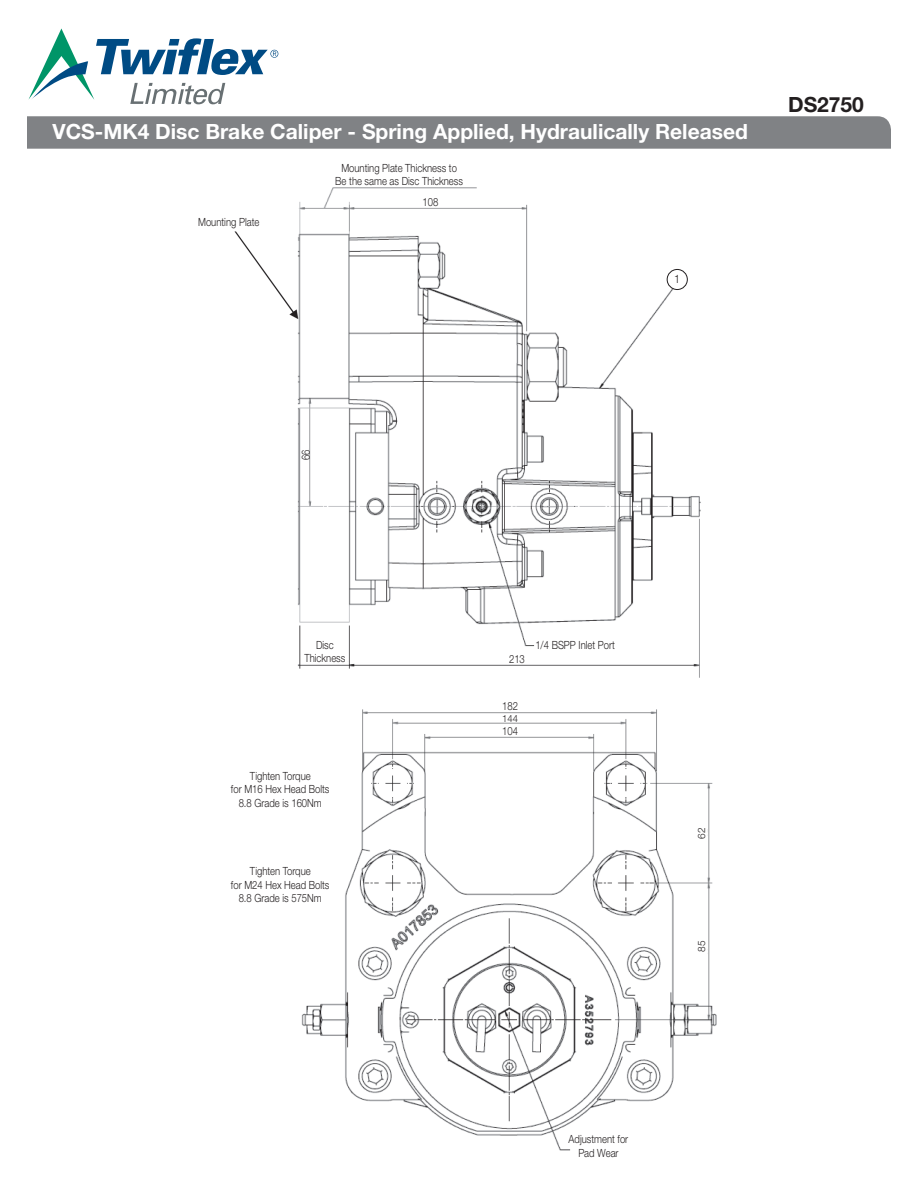
<style>
.page{position:relative;width:918px;height:1188px;background:#fff}
.page>*{position:absolute;margin:0;border:0;box-sizing:border-box;transform-origin:0 0}
.t1{font:700 21px "Helvetica Neue LT Std";color:#fff}
.t2{font:700 21px "Helvetica Neue LT Std";color:#231f20}
.t3{font:300 11.4px "Helvetica Neue LT Std";color:#231f20;scale:.83 1}
.t4{font:300 condensed 11.4px "Helvetica Neue LT Std";color:#231f20}
.t5{font:300 11.25px/13.5px "Helvetica Neue LT Std";color:#231f20;text-align:center;scale:.84 1}
.t6{font:300 10.05px "Helvetica Neue LT Std";color:#231f20}
.t7{font:300 9.9px "Helvetica Neue LT Std";color:#231f20;scale:.96 1}
</style>
<div class="page">
<svg style="left:28px;top:28px;width:250px;height:76px"></svg>
<div style="left:27px;top:116px;width:864px;height:33px;background:#808285"></div>
<img style="left:234px;top:187px;width:483px;height:964px">
<div style="left:667px;top:269px;width:20px;height:21px;background:#fff;border-radius:50%"></div>
<div style="left:667px;top:269px;width:21px;height:21px;border:1px solid #231f20;border-radius:50%"></div>
<h1 class="t1" style="left:52px;top:118px;width:697px">VCS-MK4 Disc Brake Caliper - Spring Applied, Hydraulically Released</h1>
<p class="t5" style="left:335px;top:161px;width:154px">Mounting Plate Thickness to<br>Be the same as Disc Thickness</p>
<p class="t5" style="left:198px;top:215px;width:74px">Mounting Plate</p>
<p class="t5" style="left:423px;top:195px;width:20px">108</p>
<p class="t4" style="left:675px;top:273px;width:7px">1</p>
<h1 class="t2" style="left:788px;top:91px;width:77px">DS2750</h1>
<p class="t3" style="left:299px;top:460px;width:14px;rotate:-90deg">66</p>
<p class="t5" style="left:316px;top:638px;width:23px">Disc</p>
<p class="t5" style="left:535px;top:638px;width:96px">1/4 BSPP Inlet Port</p>
<p class="t5" style="left:304px;top:651px;width:50px">Thickness</p>
<p class="t5" style="left:509px;top:652px;width:20px">213</p>
<p class="t5" style="left:231px;top:769px;width:119px">Tighten Torque<br>for M16 Hex Head Bolts<br>8.8 Grade is 160Nm</p>
<p class="t5" style="left:231px;top:864px;width:119px">Tighten Torque<br>for M24 Hex Head Bolts<br>8.8 Grade is 575Nm</p>
<p class="t5" style="left:502px;top:699px;width:20px">182</p>
<p class="t7" style="left:502px;top:713px;width:18px">144</p>
<p class="t5" style="left:502px;top:724px;width:20px">104</p>
<p class="t6" style="left:695px;top:839px;width:13px;rotate:-90deg">62</p>
<p class="t6" style="left:695px;top:952px;width:13px;rotate:-90deg">85</p>
<p class="t5" style="left:569px;top:1132px;width:73px">Adjustment for<br>Pad Wear</p>
</div>
